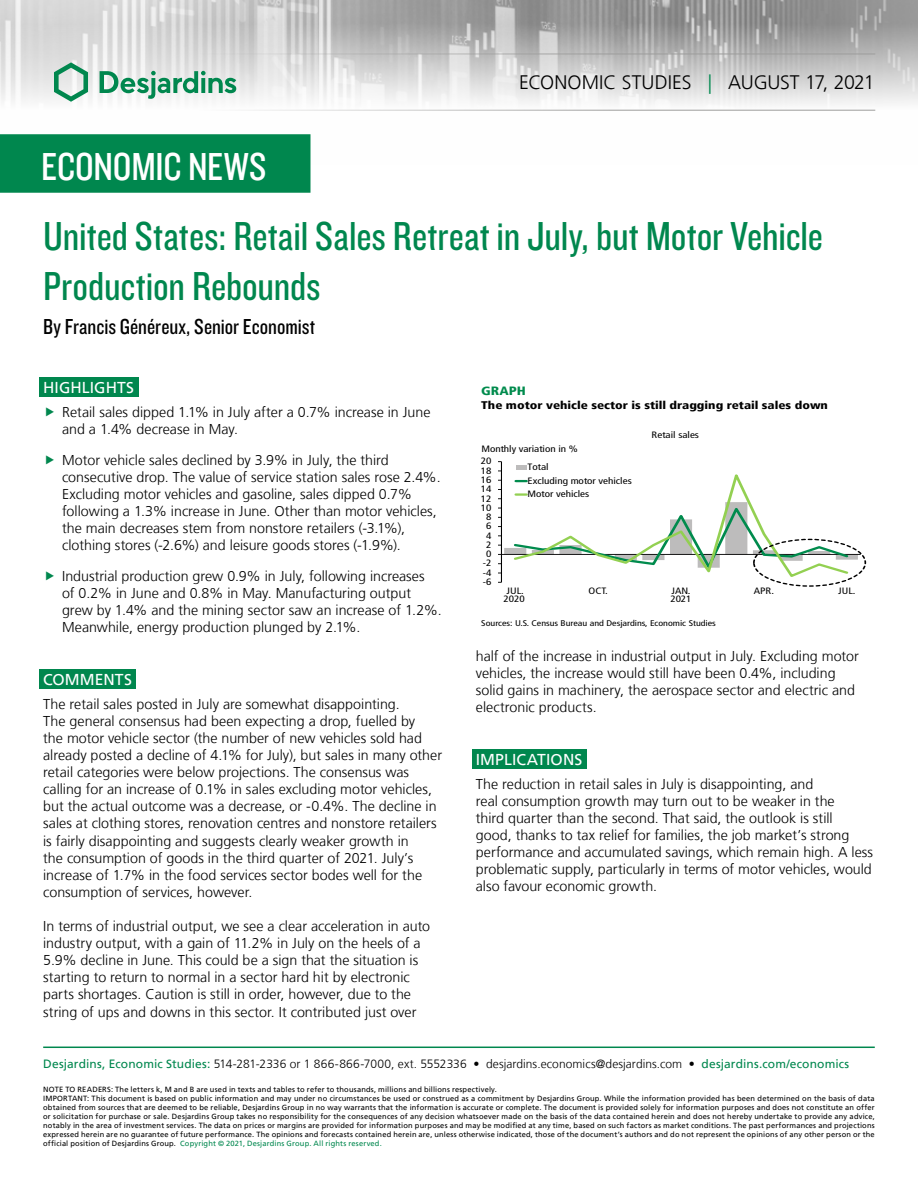
<style>
.page{position:relative;width:918px;height:1188px;background:#fff}
.page>*{position:absolute;margin:0;border:0;box-sizing:border-box;transform-origin:0 0}
.t1{font:42px/50.4px "Knockout 29 Junior Ltweight";color:#00874e}
.t2{font:40.5px "Knockout 29 Junior Ltweight";letter-spacing:-.005em;color:#fff}
.t3{font:22.5px "Knockout 29 Junior Ltweight";color:#000}
.t4{font:300 19.5px "Frutiger LT";letter-spacing:-.005em;color:#000}
.t5{font:15.75px "Frutiger LT";letter-spacing:.005em;color:#fff}
.t6{font:300 14.25px/17.1px "Frutiger LT";color:#000}
.t7{font:300 12px "Frutiger LT";letter-spacing:.005em;color:#000}
.t8{font:900 condensed 12px "Frutiger LT";color:#008b4d;scale:1.2 1}
.t9{font:900 condensed 11.1px "Frutiger LT";color:#000;scale:1.2 1}
.t10{font:condensed 9.3px "Frutiger LT";color:#000;scale:1.2 1}
.t11{font:condensed 9.15px/13.5px "Frutiger LT";color:#000;scale:1.2 1}
.t12{font:condensed 8.25px "Frutiger LT";color:#000;scale:1.2 1}
.t13{font:7.5px/9px "Frutiger LT";letter-spacing:.02em;color:#000}
.s1{color:#00874e}
.s2{font-weight:400;color:#00874e}
</style>
<div class="page">
<img style="left:0;top:0;width:918px;height:164px">
<hr style="left:43px;top:54px;width:832px;height:1px;background:#9d9d9c">
<hr style="left:43px;top:110px;width:832px;height:1px;background:#9d9d9c">
<svg style="left:54px;top:62px;width:34px;height:40px"></svg>
<svg style="left:100px;top:71px;width:136px;height:28px"></svg>
<div style="left:0;top:135px;width:310px;height:57px;background:#00874e"></div>
<div style="left:0;top:134px;width:310px;height:59px;border:2px solid #00874e"></div>
<hr style="left:43px;top:1047px;width:832px;height:1px;background:#00874e">
<div style="left:39px;top:377px;width:99px;height:20px;background:#00874e"></div>
<div style="left:39px;top:669px;width:97px;height:20px;background:#00874e"></div>
<div style="left:472px;top:749px;width:114px;height:20px;background:#00874e"></div>
<hr style="left:501px;top:462px;width:1px;height:120px;background:#000">
<hr style="left:501px;top:554px;width:360px;height:1px;background:#000">
<div style="left:516px;top:465px;width:10px;height:5px;background:#bdbcbc"></div>
<svg style="left:498px;top:468px;width:360px;height:115px"></svg>
<div style="left:753px;top:539px;width:113px;height:48px;border:2px dashed #000;border-radius:50%"></div>
<h2 class="t2" style="left:41px;top:140px;width:227px">ECONOMIC NEWS</h2>
<h3 class="t4" style="left:519px;top:72px;width:357px">ECONOMIC STUDIES <span class="s1">|</span> AUGUST 17, 2021</h3>
<h1 class="t1" style="left:43px;top:209px;width:781px">United States: Retail Sales Retreat in July, but Motor Vehicle<br>Production Rebounds</h1>
<h3 class="t3" style="left:43px;top:312px;width:274px">By Francis Généreux, Senior Economist</h3>
<p class="t5" style="left:43px;top:378px;width:92px">HIGHLIGHTS</p>
<p class="t6" style="left:62px;top:404px;width:370px">Retail sales dipped 1.1% in July after a 0.7% increase in June and a 1.4% decrease in May.</p>
<p class="t6" style="left:62px;top:452px;width:380px">Motor vehicle sales declined by 3.9% in July, the third consecutive drop. The value of service station sales rose 2.4%.<br>Excluding motor vehicles and gasoline, sales dipped 0.7% following a 1.3% increase in June. Other than motor vehicles, the main decreases stem from nonstore retailers (-3.1%), clothing stores (-2.6%) and leisure goods stores (-1.9%).</p>
<p class="t6" style="left:62px;top:568px;width:381px">Industrial production grew 0.9% in July, following increases<br>of 0.2% in June and 0.8% in May. Manufacturing output grew by 1.4% and the mining sector saw an increase of 1.2%.<br>Meanwhile, energy production plunged by 2.1%.</p>
<p class="t5" style="left:43px;top:670px;width:90px">COMMENTS</p>
<p class="t6" style="left:43px;top:696px;width:400px">The retail sales posted in July are somewhat disappointing.<br>The general consensus had been expecting a drop, fuelled by<br>the motor vehicle sector (the number of new vehicles sold had already posted a decline of 4.1% for July), but sales in many other retail categories were below projections. The consensus was calling for an increase of 0.1% in sales excluding motor vehicles, but the actual outcome was a decrease, or -0.4%. The decline in sales at clothing stores, renovation centres and nonstore retailers is fairly disappointing and suggests clearly weaker growth in<br>the consumption of goods in the third quarter of 2021. July’s increase of 1.7% in the food services sector bodes well for the consumption of services, however.</p>
<p class="t6" style="left:43px;top:918px;width:389px">In terms of industrial output, we see a clear acceleration in auto industry output, with a gain of 11.2% in July on the heels of a 5.9% decline in June. This could be a sign that the situation is starting to return to normal in a sector hard hit by electronic parts shortages. Caution is still in order, however, due to the string of ups and downs in this sector. It contributed just over</p>
<p class="t8" style="left:481px;top:384px;width:39px">GRAPH</p>
<p class="t9" style="left:481px;top:398px;width:290px">The motor vehicle sector is still dragging retail sales down</p>
<p class="t11" style="left:481px;top:442px;width:82px">Monthly variation in %</p>
<p class="t10" style="left:481px;top:456px;width:10px">20</p>
<p class="t11" style="left:481px;top:464px;width:10px">18</p>
<p class="t10" style="left:481px;top:474px;width:10px">16</p>
<p class="t11" style="left:481px;top:482px;width:10px">14</p>
<p class="t11" style="left:481px;top:492px;width:10px">12</p>
<p class="t11" style="left:481px;top:501px;width:10px">10</p>
<p class="t11" style="left:486px;top:510px;width:6px">8</p>
<p class="t11" style="left:486px;top:520px;width:6px">6</p>
<p class="t11" style="left:486px;top:529px;width:6px">4</p>
<p class="t10" style="left:486px;top:539px;width:6px">2</p>
<p class="t11" style="left:486px;top:547px;width:6px">0</p>
<p class="t11" style="left:483px;top:557px;width:9px">-2</p>
<p class="t11" style="left:483px;top:566px;width:9px">-4</p>
<p class="t11" style="left:483px;top:575px;width:9px">-6</p>
<p class="t10" style="left:528px;top:462px;width:19px">Total</p>
<p class="t11" style="left:528px;top:474px;width:88px">Excluding motor vehicles<br>Motor vehicles</p>
<p class="t11" style="left:652px;top:428px;width:41px">Retail sales</p>
<p class="t10" style="left:507px;top:585px;width:16px">JUL.</p>
<p class="t10" style="left:589px;top:585px;width:17px">OCT.</p>
<p class="t10" style="left:672px;top:585px;width:17px">JAN.</p>
<p class="t10" style="left:754px;top:585px;width:18px">APR.</p>
<p class="t10" style="left:838px;top:585px;width:16px">JUL.</p>
<p class="t11" style="left:503px;top:592px;width:19px">2020</p>
<p class="t11" style="left:670px;top:592px;width:19px">2021</p>
<p class="t12" style="left:481px;top:618px;width:197px">Sources: U.S. Census Bureau and Desjardins, Economic Studies</p>
<p class="t6" style="left:476px;top:647px;width:385px">half of the increase in industrial output in July. Excluding motor vehicles, the increase would still have been 0.4%, including solid gains in machinery, the aerospace sector and electric and electronic products.</p>
<p class="t5" style="left:476px;top:750px;width:108px">IMPLICATIONS</p>
<p class="t6" style="left:476px;top:776px;width:399px">The reduction in retail sales in July is disappointing, and<br>real consumption growth may turn out to be weaker in the<br>third quarter than the second. That said, the outlook is still<br>good, thanks to tax relief for families, the job market’s strong performance and accumulated savings, which remain high. A less problematic supply, particularly in terms of motor vehicles, would also favour economic growth.</p>
<p class="t7" style="left:43px;top:1057px;width:808px"><span class="s2">Desjardins, Economic Studies:</span> 514‑281‑2336 or 1 866‑866‑7000, ext. 5552336 • desjardins.economics@desjardins.com • <span class="s2">desjardins.com/economics</span></p>
<p class="t13" style="left:43px;top:1085px;width:833px">NOTE TO READERS: The letters k, M and B are used in texts and tables to refer to thousands, millions and billions respectively.<br>IMPORTANT: This document is based on public information and may under no circumstances be used or construed as a commitment by Desjardins Group. While the information provided has been determined on the basis of data obtained from sources that are deemed to be reliable, Desjardins Group in no way warrants that the information is accurate or complete. The document is provided solely for information purposes and does not constitute an offer or solicitation for purchase or sale. Desjardins Group takes no responsibility for the consequences of any decision whatsoever made on the basis of the data contained herein and does not hereby undertake to provide any advice, notably in the area of investment services. The data on prices or margins are provided for information purposes and may be modified at any time, based on such factors as market conditions. The past performances and projections expressed herein are no guarantee of future performance. The opinions and forecasts contained herein are, unless otherwise indicated, those of the document’s authors and do not represent the opinions of any other person or the official position of Desjardins Group. <span class="s1">Copyright © 2021, Desjardins Group. All rights reserved.</span></p>
</div>
